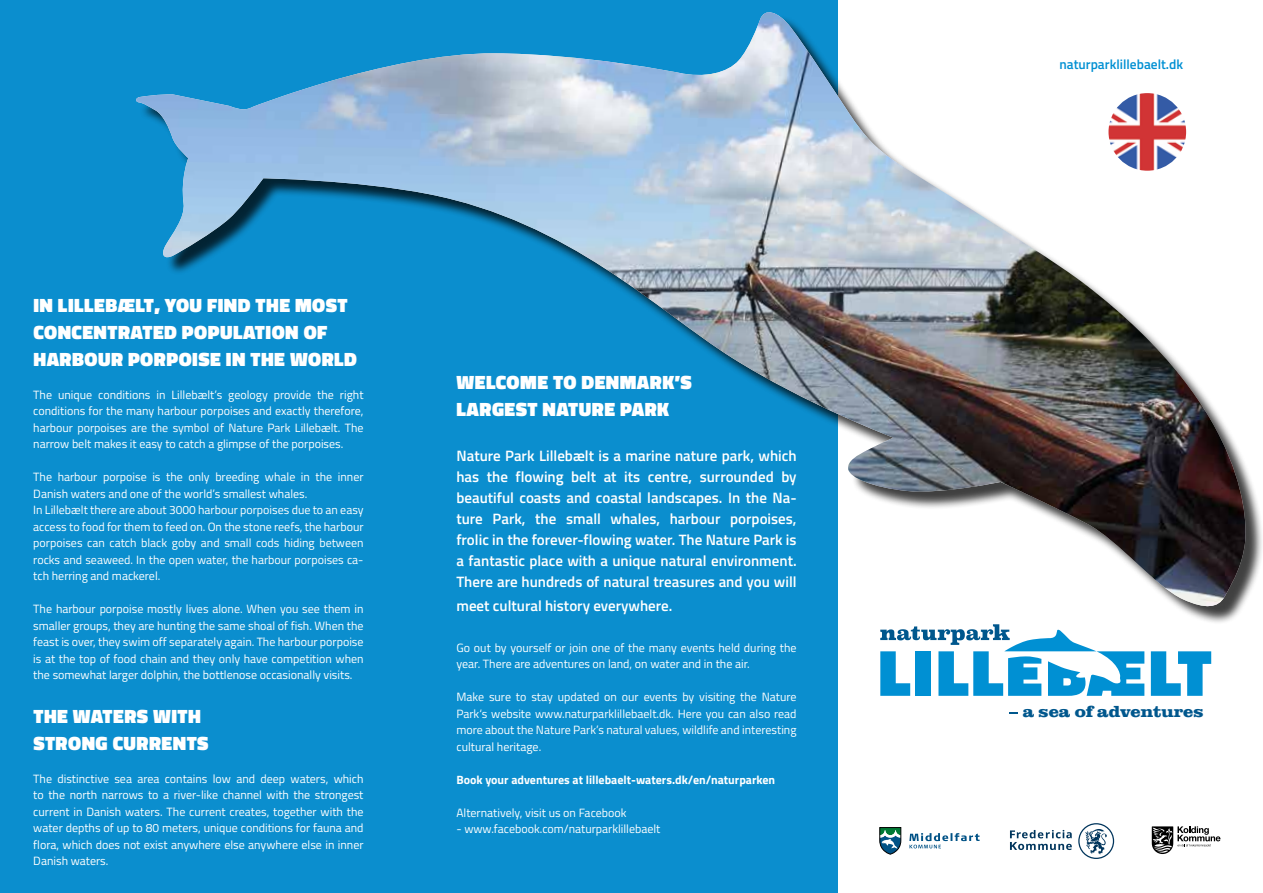
<style>
.page{position:relative;width:1263px;height:893px;background:#fff}
.page>*{position:absolute;margin:0;border:0;box-sizing:border-box;transform-origin:0 0}
.t1{font:900 19.5px/27px "Titillium";letter-spacing:.025em;color:#fff}
.t2{font:700 expanded 16.65px "Clarendon URW Ext Wid";color:#00578d}
.t3{font:600 15px/21px "Titillium";color:#fff;text-align:justify}
.t4{font:600 13.5px "Titillium";color:#0090d3}
.t5{font:12px/16.5px "Titillium";color:#fff;text-align:justify}
.t6{font:700 12px "Titillium";color:#fff}
</style>
<div class="page">
<div style="left:0;top:0;width:838px;height:892px;background:#0b8ece"></div>
<div style="left:139px;top:15px;width:1124px;height:610px;background:#000;opacity:.75"></div>
<img style="left:136px;top:12px;width:1118px;height:598px">
<svg style="left:1009px;top:712px;width:9px;height:2px"></svg>
<svg style="left:1151px;top:651px;width:60px;height:45px"></svg>
<svg style="left:880px;top:624px;width:264px;height:72px"></svg>
<svg style="left:909px;top:833px;width:70px;height:15px"></svg>
<svg style="left:879px;top:827px;width:22px;height:27px"></svg>
<svg style="left:1152px;top:826px;width:68px;height:28px"></svg>
<svg style="left:1078px;top:823px;width:36px;height:36px"></svg>
<svg style="left:1010px;top:830px;width:62px;height:20px"></svg>
<img style="left:1108px;top:93px;width:78px;height:78px;border-radius:39px">
<h1 class="t1" style="left:33px;top:292px;width:325px">IN LILLEBÆLT, YOU FIND THE MOST<br>CONCENTRATED POPULATION OF<br>HARBOUR PORPOISE IN THE WORLD</h1>
<p class="t5" style="left:33px;top:386px;width:332px">The unique conditions in Lillebælt’s geology provide the right conditions for the many harbour porpoises and exactly therefore, harbour porpoises are the symbol of Nature Park Lillebælt. The narrow belt makes it easy to catch a glimpse of the porpoises.</p>
<p class="t5" style="left:33px;top:468px;width:332px;text-align:left">The harbour porpoise is the only breeding whale in the inner Danish waters and one of the world’s smallest whales.<br>In Lillebælt there are about 3000 harbour porpoises due to an easy access to food for them to feed on. On the stone reefs, the harbour porpoises can catch black goby and small cods hiding between rocks and seaweed. In the open water, the harbour porpoises ca&shy;tch herring and mackerel.</p>
<p class="t5" style="left:33px;top:600px;width:332px">The harbour porpoise mostly lives alone. When you see them in smaller groups, they are hunting the same shoal of fish. When the feast is over, they swim off separately again. The harbour porpoise is at the top of food chain and they only have competition when the somewhat larger dolphin, the bottlenose occasionally visits.</p>
<h1 class="t1" style="left:33px;top:703px;width:177px">THE WATERS WITH<br>STRONG CURRENTS</h1>
<p class="t5" style="left:33px;top:770px;width:332px">The distinctive sea area contains low and deep waters, which to the north narrows to a river-like channel with the strongest current in Danish waters. The current creates, together with the water depths of up to 80 meters, unique conditions for fauna and flora, which does not exist anywhere else anywhere else in inner Danish waters.</p>
<h1 class="t1" style="left:456px;top:369px;width:237px">WELCOME TO DENMARK’S<br>LARGEST NATURE PARK</h1>
<p class="t3" style="left:456px;top:445px;width:342px">Nature Park Lillebælt is a marine nature park, which has the flowing belt at its centre, surrounded by beautiful coasts and coastal landscapes. In the Na&shy;ture Park, the small whales, harbour porpoises, frolic in the forever-flowing water. The Nature Park is a fantastic place with a unique natural environment.<br>There are hundreds of natural treasures and you will</p>
<p class="t3" style="left:456px;top:595px;width:217px">meet cultural history everywhere.</p>
<p class="t5" style="left:456px;top:639px;width:342px">Go out by yourself or join one of the many events held during the year. There are adventures on land, on water and in the air.</p>
<p class="t5" style="left:456px;top:688px;width:342px">Make sure to stay updated on our events by visiting the Nature Park‘s website www.naturparklillebaelt.dk. Here you can also read more about the Nature Park’s natural values, wildlife and interesting cultural heritage.</p>
<p class="t6" style="left:456px;top:771px;width:320px">Book your adventures at lillebaelt-waters.dk/en/naturparken</p>
<p class="t5" style="left:456px;top:804px;width:172px">Alternatively, visit us on Facebook</p>
<p class="t5" style="left:456px;top:820px;width:206px">- www.facebook.com/naturparklillebaelt</p>
<p class="t4" style="left:1059px;top:54px;width:125px">naturparklillebaelt.dk</p>
<h2 class="t2" style="left:1023px;top:702px;width:183px">a sea of adventures</h2>
</div>
